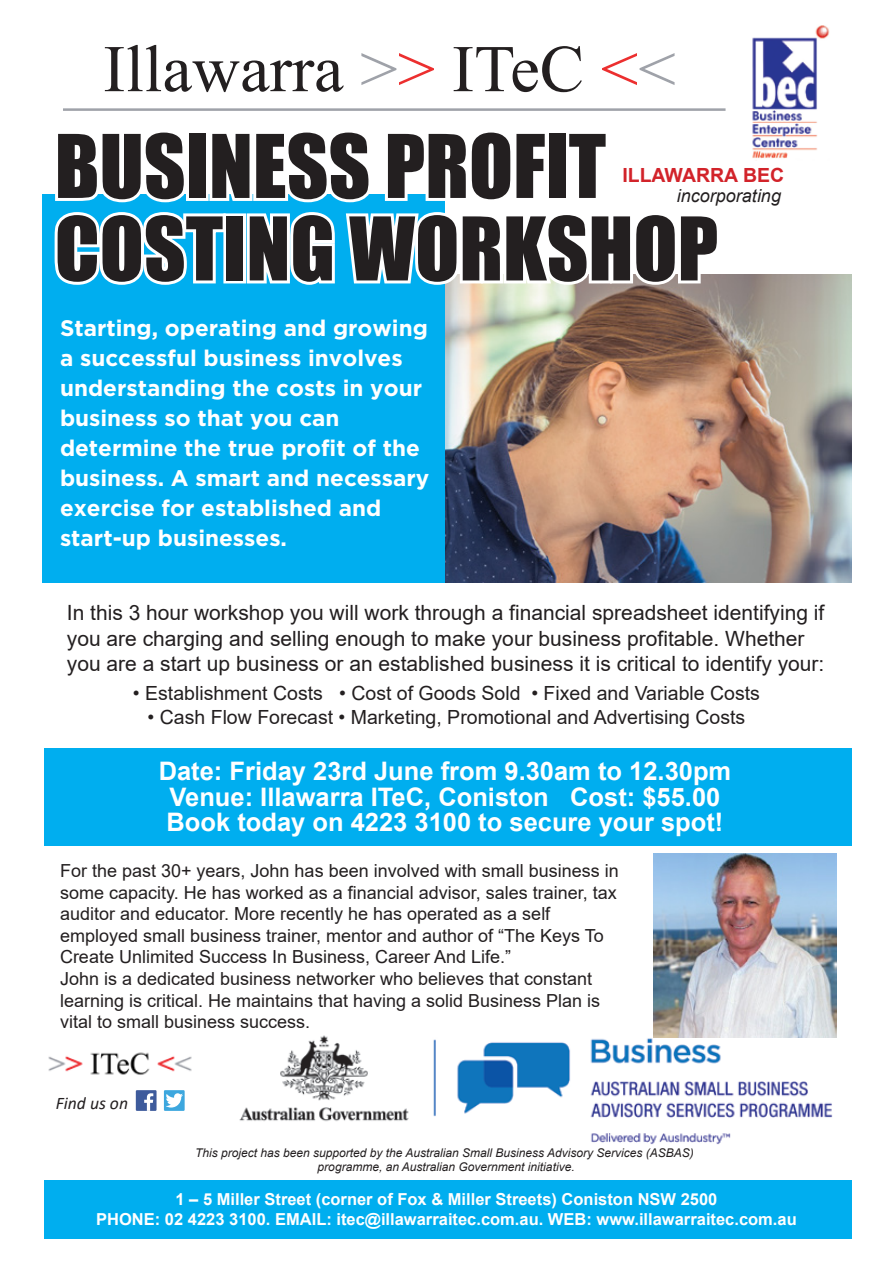
<style>
.page{position:relative;width:893px;height:1263px;background:#fff}
.page>*{position:absolute;margin:0;border:0;box-sizing:border-box;transform-origin:0 0}
.t1{font:81px "Impact";color:#231f20}
.t2{font:66.6px "Times New Roman";color:#231f20}
.t3{font:700 25.5px/25.5px "Arial";color:#fff;text-align:center}
.t4{font:700 22.5px/30px "Gotham";color:#fff}
.t5{font:21px/25.2px "Arial";color:#231f20}
.t6{font:19.5px "Arial";color:#231f20}
.t7{font:700 19.5px "Arial";color:#d2232a}
.t8{font:18px/21.6px "Arial";color:#231f20}
.t9{font:italic 18px "Arial";color:#231f20}
.t10{font:italic 17.7px "Calibri";color:#231f20}
.t11{font:700 16.5px/19.8px "Arial";color:#fff;text-align:center}
.t12{font:italic 12px/14.4px "Arial";color:#231f20;text-align:center}
.s1{color:#9fa2a9}
.s2{color:#ec2f2f}
</style>
<div class="page">
<img style="left:48px;top:1052px;width:144px;height:52px">
<img style="left:239px;top:1035px;width:598px;height:110px">
<img style="left:445px;top:274px;width:406px;height:308px">
<div style="left:43px;top:194px;width:402px;height:388px;background:#00aeef"></div>
<svg style="left:54px;top:194px;width:670px;height:156px"></svg>
<img style="left:752px;top:25px;width:78px;height:134px">
<div style="left:45px;top:748px;width:807px;height:98px;background:#00aeef"></div>
<div style="left:136px;top:1090px;width:21px;height:21px;background:#3e5b9c"></div>
<svg style="left:144px;top:1093px;width:9px;height:18px"></svg>
<div style="left:164px;top:1090px;width:21px;height:21px;background:#3da7de"></div>
<svg style="left:166px;top:1093px;width:17px;height:14px"></svg>
<div style="left:45px;top:1180px;width:807px;height:59px;background:#00aeef"></div>
<hr style="left:63px;top:108px;width:662px;height:3px;background:#9fa2a9">
<img style="left:653px;top:853px;width:184px;height:184px">
<h2 class="t2" style="left:103px;top:22px;width:574px">Illawarra <span class="s1">&gt;</span><span class="s2">&gt;</span> ITeC <span class="s2">&lt;</span><span class="s1">&lt;</span></h2>
<h1 class="t1" style="left:55px;top:103px;width:553px">BUSINESS PROFIT</h1>
<p class="t7" style="left:622px;top:161px;width:163px">ILLAWARRA BEC</p>
<p class="t9" style="left:677px;top:184px;width:106px">incorporating</p>
<h1 class="t1" style="left:55px;top:186px;width:665px">COSTING WORKSHOP</h1>
<p class="t4" style="left:60px;top:312px;width:371px">Starting, operating and growing a successful business involves understanding the costs in your business so that you can determine the true profit of the business. A smart and necessary exercise for established and start-up businesses.</p>
<p class="t5" style="left:67px;top:600px;width:759px">In this 3 hour workshop you will work through a financial spreadsheet identifying if you are charging and selling enough to make your business profitable. Whether you are a start up business or an established business it is critical to identify your:</p>
<p class="t6" style="left:133px;top:680px;width:629px">• Establishment Costs • Cost of Goods Sold • Fixed and Variable Costs</p>
<p class="t6" style="left:148px;top:704px;width:599px">• Cash Flow Forecast • Marketing, Promotional and Advertising Costs</p>
<h3 class="t3" style="left:159px;top:759px;width:574px">Date: Friday 23rd June from 9.30am to 12.30pm<br>Venue: Illawarra ITeC, Coniston Cost: $55.00<br>Book today on 4223 3100 to secure your spot!</h3>
<p class="t8" style="left:60px;top:860px;width:560px">For the past 30+ years, John has been involved with small business in some capacity. He has worked as a financial advisor, sales trainer, tax auditor and educator. More recently he has operated as a self employed small business trainer, mentor and author of “The Keys To Create Unlimited Success In Business, Career And Life.”<br>John is a dedicated business networker who believes that constant learning is critical. He maintains that having a solid Business Plan is vital to small business success.</p>
<p class="t10" style="left:56px;top:1091px;width:74px">Find us on</p>
<p class="t12" style="left:195px;top:1145px;width:500px">This project has been supported by the Australian Small Business Advisory Services (ASBAS) programme, an Australian Government initiative.</p>
<p class="t11" style="left:96px;top:1190px;width:702px">1 – 5 Miller Street (corner of Fox &amp; Miller Streets) Coniston NSW 2500<br>PHONE: 02 4223 3100. EMAIL: itec@illawarraitec.com.au. WEB: www.illawarraitec.com.au</p>
</div>
